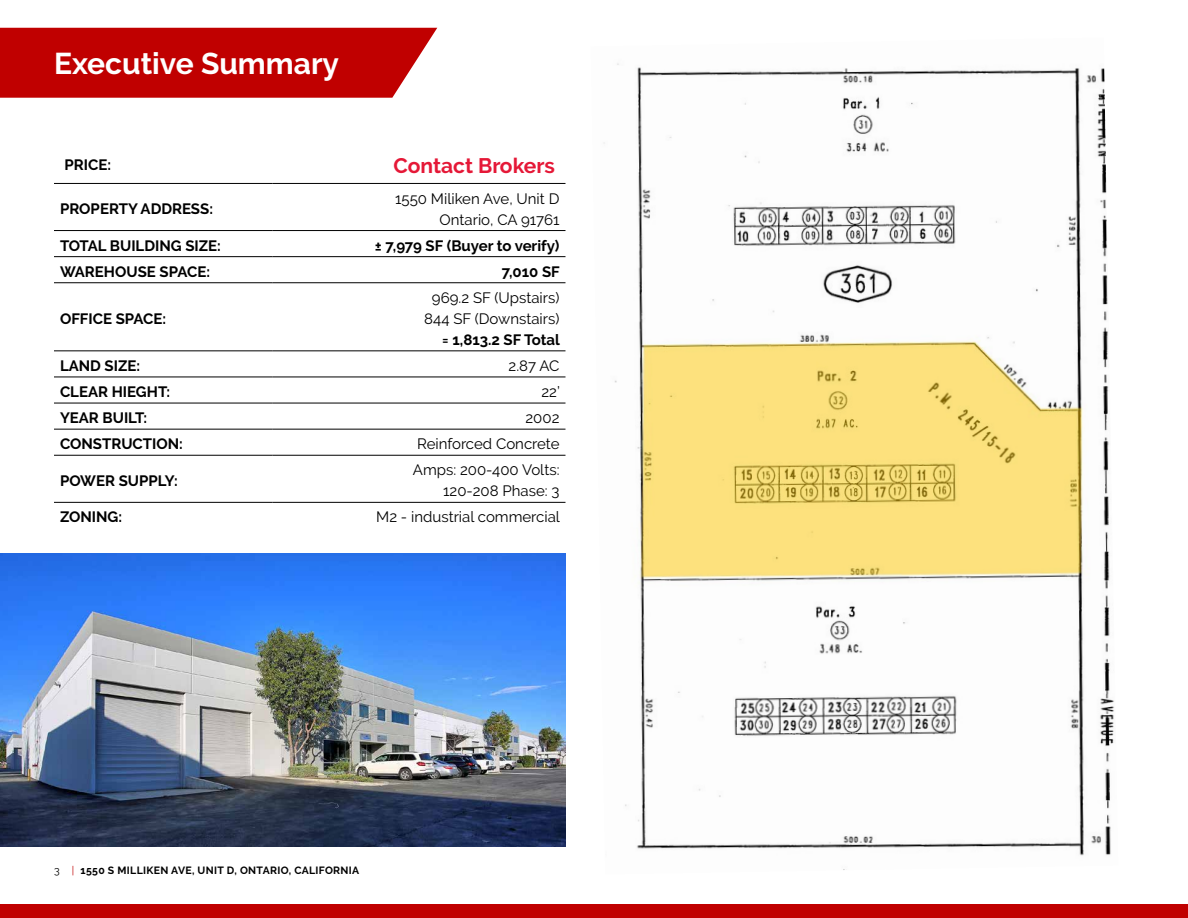
<style>
.page{position:relative;width:1188px;height:918px;background:#fff}
.page>*{position:absolute;margin:0;border:0;box-sizing:border-box;transform-origin:0 0}
.t1{font:700 30px "Raleway";color:#fff}
.t2{font:700 21px "Raleway";color:#e51837}
.t3{font:700 15px "Raleway";color:#000}
.t4{font:15px/21px "Raleway";color:#000;text-align:right}
.t5{font:700 10.5px "Raleway";letter-spacing:.03em;color:#000}
.s1{font-weight:400}
.s2{font-weight:400;color:#c00000}
</style>
<div class="page">
<div style="left:0;top:904px;width:1188px;height:14px;background:#c00000"></div>
<img style="left:604px;top:63px;width:510px;height:807px">
<div style="left:0;top:28px;width:437px;height:70px;background:#c00000"></div>
<hr style="left:54px;top:183px;width:218px;height:1px;background:#000">
<hr style="left:272px;top:183px;width:294px;height:1px;background:#000">
<hr style="left:54px;top:230px;width:218px;height:1px;background:#000">
<hr style="left:272px;top:230px;width:294px;height:1px;background:#000">
<hr style="left:54px;top:256px;width:218px;height:1px;background:#000">
<hr style="left:272px;top:256px;width:294px;height:1px;background:#000">
<hr style="left:54px;top:282px;width:218px;height:1px;background:#000">
<hr style="left:272px;top:282px;width:294px;height:1px;background:#000">
<hr style="left:54px;top:351px;width:218px;height:1px;background:#000">
<hr style="left:272px;top:351px;width:294px;height:1px;background:#000">
<hr style="left:54px;top:377px;width:218px;height:1px;background:#000">
<hr style="left:272px;top:377px;width:294px;height:1px;background:#000">
<hr style="left:54px;top:403px;width:218px;height:1px;background:#000">
<hr style="left:272px;top:403px;width:294px;height:1px;background:#000">
<hr style="left:54px;top:429px;width:218px;height:1px;background:#000">
<hr style="left:272px;top:429px;width:294px;height:1px;background:#000">
<hr style="left:54px;top:455px;width:218px;height:1px;background:#000">
<hr style="left:272px;top:455px;width:294px;height:1px;background:#000">
<hr style="left:54px;top:502px;width:218px;height:1px;background:#000">
<hr style="left:272px;top:502px;width:294px;height:1px;background:#000">
<img style="left:0;top:554px;width:566px;height:293px">
<h1 class="t1" style="left:54px;top:46px;width:287px">Executive Summary</h1>
<p class="t3" style="left:64px;top:156px;width:48px">PRICE:</p>
<h2 class="t2" style="left:393px;top:154px;width:163px">Contact Brokers</h2>
<p class="t3" style="left:60px;top:200px;width:155px">PROPERTY ADDRESS:</p>
<p class="t4" style="left:395px;top:188px;width:166px">1550 Miliken Ave, Unit D<br>Ontario, CA 91761</p>
<p class="t3" style="left:60px;top:237px;width:162px">TOTAL BUILDING SIZE:</p>
<p class="t3" style="left:375px;top:237px;width:186px">± 7,979 SF (Buyer to verify)</p>
<p class="t3" style="left:60px;top:263px;width:152px">WAREHOUSE SPACE:</p>
<p class="t3" style="left:502px;top:263px;width:60px">7,010 SF</p>
<p class="t3" style="left:60px;top:310px;width:108px">OFFICE SPACE:</p>
<p class="t4" style="left:424px;top:287px;width:137px;text-align:center">969.2 SF (Upstairs)<br>844 SF (Downstairs)</p>
<p class="t3" style="left:442px;top:331px;width:119px">= 1,813.2 SF Total</p>
<p class="t3" style="left:60px;top:357px;width:82px">LAND SIZE:</p>
<p class="t4" style="left:509px;top:355px;width:52px">2.87 AC</p>
<p class="t3" style="left:60px;top:383px;width:112px">CLEAR HIEGHT:</p>
<p class="t4" style="left:541px;top:381px;width:20px">22’</p>
<p class="t3" style="left:60px;top:409px;width:89px">YEAR BUILT:</p>
<p class="t4" style="left:526px;top:407px;width:35px">2002</p>
<p class="t3" style="left:60px;top:435px;width:124px">CONSTRUCTION:</p>
<p class="t4" style="left:417px;top:433px;width:144px">Reinforced Concrete</p>
<p class="t3" style="left:60px;top:472px;width:119px">POWER SUPPLY:</p>
<p class="t4" style="left:413px;top:460px;width:148px">Amps: 200-400 Volts:<br>120-208 Phase: 3</p>
<p class="t3" style="left:60px;top:509px;width:64px">ZONING:</p>
<p class="t4" style="left:376px;top:507px;width:185px">M2 - industrial commercial</p>
<p class="t5" style="left:54px;top:864px;width:307px"><span class="s1">3</span> <span class="s2">|</span> 1550 S MILLIKEN AVE, UNIT D, ONTARIO, CALIFORNIA</p>
</div>
